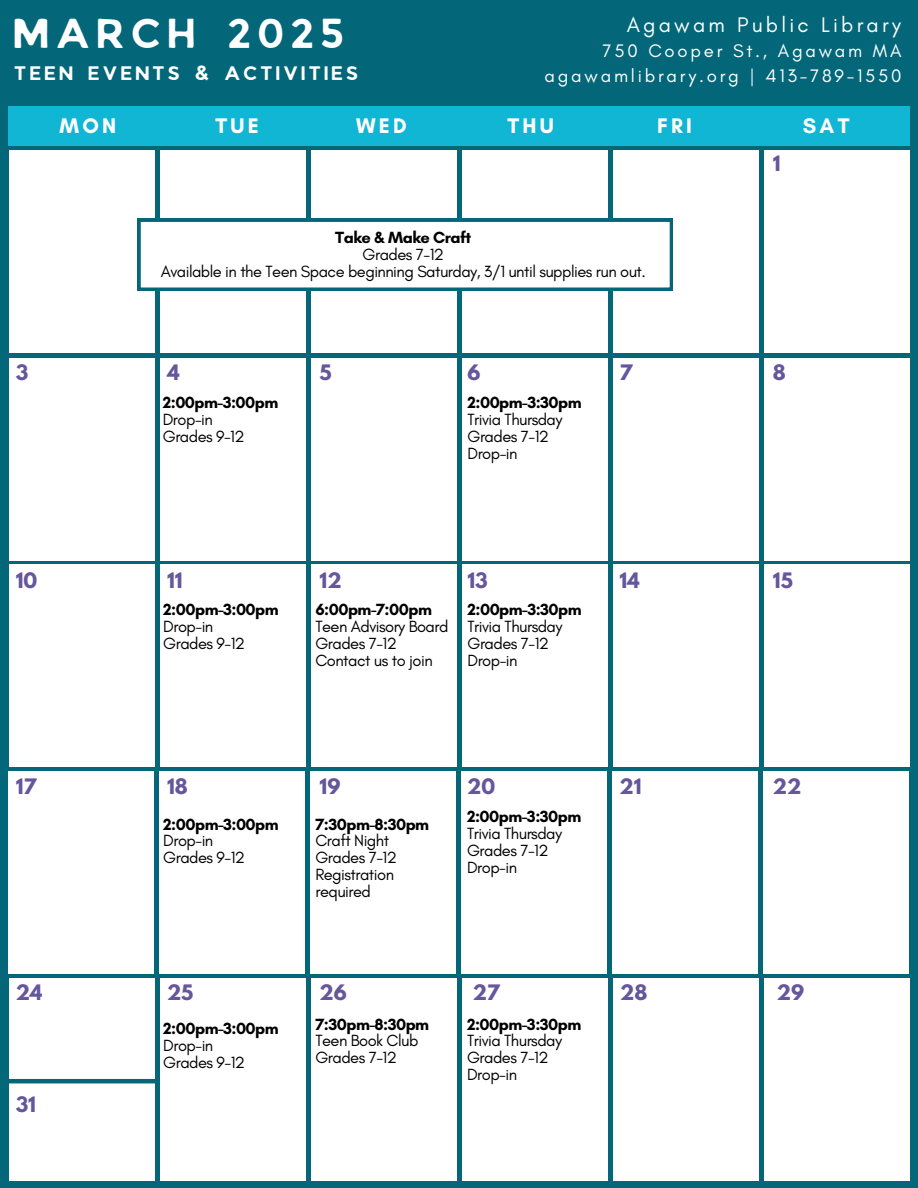
<style>
.page{position:relative;width:918px;height:1188px;background:#036779}
.page>*{position:absolute;margin:0;border:0;box-sizing:border-box;transform-origin:0 0}
.t1{font:39.45px "JA Jaya Giri Sans";letter-spacing:.15em;color:#fff}
.t2{font:21.45px "Glacial Indifference";letter-spacing:.15em;color:#fff}
.t3{font:700 21.45px "Glacial Indifference";letter-spacing:.15em;color:#fff}
.t4{font:700 18.9px "League Spartan";color:#66569c}
.t5{font:18.45px/24.8px "Glacial Indifference";letter-spacing:.15em;color:#fff;text-align:right}
.t6{font:18.45px "JA Jaya Giri Sans";letter-spacing:.15em;color:#fff}
.t7{font:16.5px/16.8px "Glacial Indifference";letter-spacing:-.03em;color:#000}
.t8{font:700 16.5px "Glacial Indifference";letter-spacing:-.03em;color:#000}
</style>
<div class="page">
<div style="left:8px;top:106px;width:902px;height:40px;background:#10b6d4"></div>
<div style="left:9px;top:150px;width:145px;height:203px;background:#fff"></div>
<div style="left:160px;top:150px;width:145px;height:203px;background:#fff"></div>
<div style="left:311px;top:150px;width:145px;height:203px;background:#fff"></div>
<div style="left:462px;top:150px;width:145px;height:203px;background:#fff"></div>
<div style="left:613px;top:150px;width:145px;height:203px;background:#fff"></div>
<div style="left:764px;top:150px;width:146px;height:203px;background:#fff"></div>
<div style="left:9px;top:358px;width:145px;height:202px;background:#fff"></div>
<div style="left:160px;top:358px;width:145px;height:202px;background:#fff"></div>
<div style="left:311px;top:358px;width:145px;height:202px;background:#fff"></div>
<div style="left:462px;top:358px;width:145px;height:202px;background:#fff"></div>
<div style="left:613px;top:358px;width:145px;height:202px;background:#fff"></div>
<div style="left:764px;top:358px;width:146px;height:202px;background:#fff"></div>
<div style="left:9px;top:565px;width:145px;height:202px;background:#fff"></div>
<div style="left:160px;top:565px;width:145px;height:202px;background:#fff"></div>
<div style="left:311px;top:565px;width:145px;height:202px;background:#fff"></div>
<div style="left:462px;top:565px;width:145px;height:202px;background:#fff"></div>
<div style="left:613px;top:565px;width:145px;height:202px;background:#fff"></div>
<div style="left:764px;top:565px;width:146px;height:202px;background:#fff"></div>
<div style="left:8px;top:771px;width:146px;height:203px;background:#fff"></div>
<div style="left:160px;top:771px;width:145px;height:203px;background:#fff"></div>
<div style="left:311px;top:771px;width:145px;height:203px;background:#fff"></div>
<div style="left:462px;top:771px;width:145px;height:203px;background:#fff"></div>
<div style="left:613px;top:771px;width:145px;height:203px;background:#fff"></div>
<div style="left:764px;top:771px;width:145px;height:203px;background:#fff"></div>
<div style="left:9px;top:978px;width:145px;height:203px;background:#fff"></div>
<div style="left:160px;top:978px;width:145px;height:203px;background:#fff"></div>
<div style="left:311px;top:978px;width:145px;height:203px;background:#fff"></div>
<div style="left:462px;top:978px;width:145px;height:203px;background:#fff"></div>
<div style="left:613px;top:978px;width:145px;height:203px;background:#fff"></div>
<div style="left:764px;top:978px;width:146px;height:203px;background:#fff"></div>
<svg style="left:137px;top:219px;width:536px;height:72px"></svg>
<hr style="left:0;top:1079px;width:156px;height:4px;background:#036779">
<p class="t1" style="left:15px;top:17px;width:333px">MARCH 2025</p>
<p class="t6" style="left:15px;top:65px;width:346px">TEEN EVENTS &amp; ACTIVITIES</p>
<p class="t2" style="left:627px;top:11px;width:276px">Agawam Public Library</p>
<p class="t5" style="left:545px;top:39px;width:359px">750 Cooper St., Agawam MA agawamlibrary.org | 413-789-1550</p>
<h1 class="t3" style="left:60px;top:113px;width:58px">MON</h1>
<h1 class="t3" style="left:216px;top:113px;width:45px">TUE</h1>
<h1 class="t3" style="left:356px;top:113px;width:52px">WED</h1>
<h1 class="t3" style="left:508px;top:113px;width:48px">THU</h1>
<h1 class="t3" style="left:657px;top:113px;width:36px">FRI</h1>
<h1 class="t3" style="left:803px;top:113px;width:48px">SAT</h1>
<p class="t4" style="left:773px;top:154px;width:9px">1</p>
<h3 class="t8" style="left:335px;top:228px;width:137px">Take &amp; Make Craft</h3>
<h2 class="t7" style="left:363px;top:246px;width:83px">Grades 7-12</h2>
<p class="t7" style="left:161px;top:263px;width:487px">Available in the Teen Space beginning Saturday, 3/1 until supplies run out.</p>
<p class="t4" style="left:16px;top:363px;width:14px">3</p>
<p class="t4" style="left:167px;top:363px;width:14px">4</p>
<p class="t4" style="left:320px;top:363px;width:14px">5</p>
<p class="t4" style="left:468px;top:363px;width:15px">6</p>
<p class="t4" style="left:620px;top:363px;width:14px">7</p>
<p class="t4" style="left:773px;top:363px;width:14px">8</p>
<p class="t8" style="left:163px;top:392px;width:117px">2:00pm-3:00pm</p>
<p class="t7" style="left:163px;top:411px;width:52px">Drop-in</p>
<p class="t7" style="left:163px;top:428px;width:83px">Grades 9-12</p>
<p class="t8" style="left:468px;top:392px;width:116px">2:00pm-3:30pm</p>
<p class="t7" style="left:468px;top:411px;width:97px">Trivia Thursday</p>
<p class="t7" style="left:468px;top:428px;width:83px">Grades 7-12</p>
<p class="t7" style="left:468px;top:444px;width:52px">Drop-in</p>
<p class="t4" style="left:16px;top:571px;width:23px">10</p>
<p class="t4" style="left:167px;top:571px;width:17px">11</p>
<p class="t4" style="left:320px;top:571px;width:24px">12</p>
<p class="t4" style="left:468px;top:571px;width:22px">13</p>
<p class="t4" style="left:620px;top:571px;width:22px">14</p>
<p class="t4" style="left:773px;top:571px;width:21px">15</p>
<p class="t8" style="left:163px;top:599px;width:117px">2:00pm-3:00pm</p>
<p class="t7" style="left:163px;top:618px;width:52px">Drop-in</p>
<p class="t7" style="left:163px;top:635px;width:83px">Grades 9-12</p>
<p class="t8" style="left:315px;top:599px;width:118px">6:00pm-7:00pm</p>
<p class="t7" style="left:315px;top:618px;width:135px">Teen Advisory Board</p>
<p class="t7" style="left:315px;top:635px;width:83px">Grades 7-12</p>
<p class="t7" style="left:315px;top:652px;width:119px">Contact us to join</p>
<p class="t8" style="left:468px;top:599px;width:116px">2:00pm-3:30pm</p>
<p class="t7" style="left:468px;top:618px;width:97px">Trivia Thursday</p>
<p class="t7" style="left:468px;top:635px;width:83px">Grades 7-12</p>
<p class="t7" style="left:468px;top:652px;width:52px">Drop-in</p>
<p class="t4" style="left:16px;top:777px;width:22px">17</p>
<p class="t4" style="left:167px;top:777px;width:22px">18</p>
<p class="t4" style="left:320px;top:777px;width:22px">19</p>
<p class="t4" style="left:467px;top:777px;width:29px">20</p>
<p class="t4" style="left:620px;top:777px;width:24px">21</p>
<p class="t4" style="left:773px;top:777px;width:30px">22</p>
<p class="t4" style="left:16px;top:983px;width:28px">24</p>
<p class="t4" style="left:16px;top:1095px;width:22px">31</p>
<p class="t8" style="left:163px;top:814px;width:117px">2:00pm-3:00pm</p>
<p class="t7" style="left:163px;top:832px;width:52px">Drop-in</p>
<p class="t7" style="left:163px;top:849px;width:83px">Grades 9-12</p>
<p class="t4" style="left:167px;top:983px;width:28px">25</p>
<p class="t8" style="left:163px;top:1018px;width:117px">2:00pm-3:00pm</p>
<p class="t7" style="left:163px;top:1037px;width:52px">Drop-in</p>
<p class="t7" style="left:163px;top:1054px;width:83px">Grades 9-12</p>
<p class="t8" style="left:315px;top:814px;width:115px">7:30pm-8:30pm</p>
<p class="t7" style="left:315px;top:832px;width:75px">Craft Night</p>
<p class="t7" style="left:315px;top:849px;width:83px">Grades 7-12</p>
<p class="t7" style="left:315px;top:866px;width:80px">Registration required</p>
<p class="t8" style="left:467px;top:807px;width:116px">2:00pm-3:30pm</p>
<p class="t7" style="left:467px;top:825px;width:97px">Trivia Thursday</p>
<p class="t7" style="left:467px;top:842px;width:83px">Grades 7-12</p>
<p class="t7" style="left:467px;top:859px;width:52px">Drop-in</p>
<p class="t4" style="left:320px;top:983px;width:29px">26</p>
<p class="t4" style="left:473px;top:983px;width:29px">27</p>
<p class="t4" style="left:620px;top:983px;width:29px">28</p>
<p class="t8" style="left:467px;top:1014px;width:116px">2:00pm-3:30pm</p>
<p class="t7" style="left:467px;top:1032px;width:97px">Trivia Thursday</p>
<p class="t7" style="left:467px;top:1049px;width:83px">Grades 7-12</p>
<p class="t7" style="left:467px;top:1066px;width:52px">Drop-in</p>
<p class="t8" style="left:315px;top:1014px;width:115px">7:30pm-8:30pm</p>
<p class="t7" style="left:315px;top:1032px;width:105px">Teen Book Club</p>
<p class="t7" style="left:315px;top:1049px;width:83px">Grades 7-12</p>
<p class="t4" style="left:777px;top:983px;width:29px">29</p>
</div>
